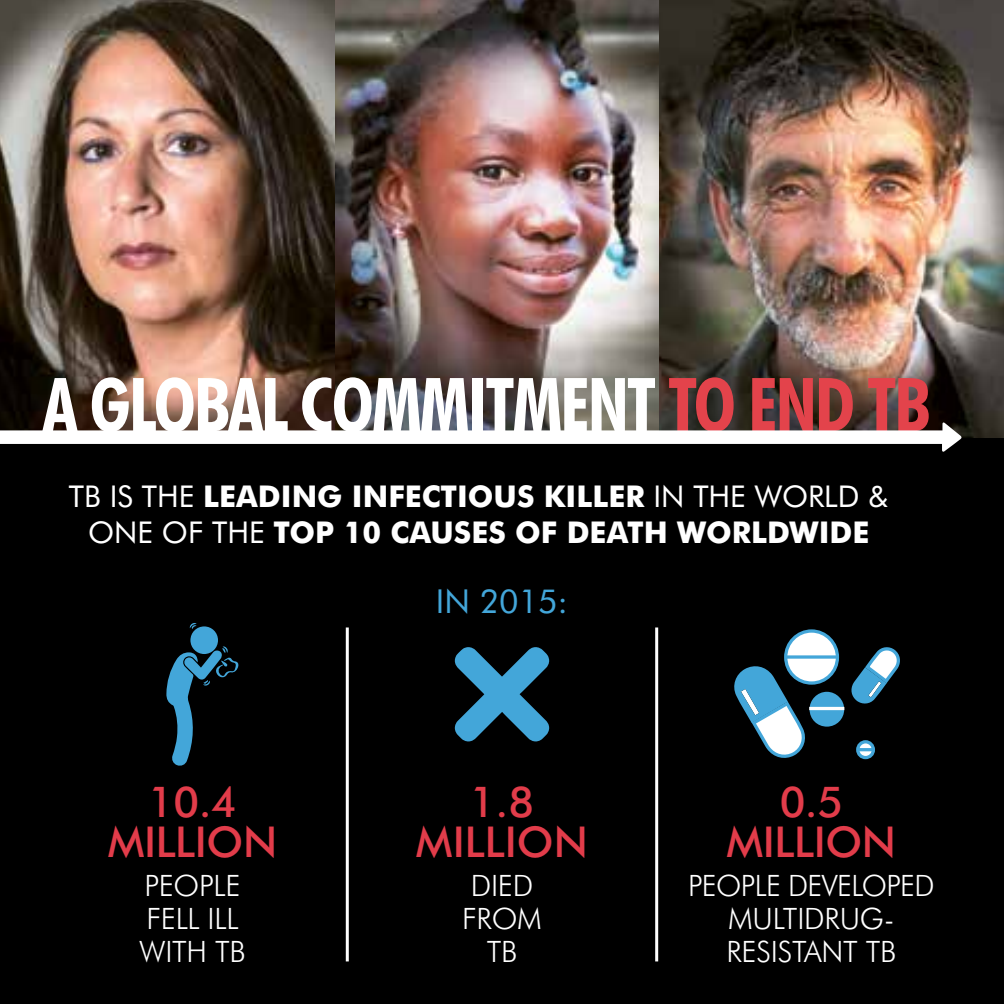
<style>
.page{position:relative;width:1004px;height:1004px;background:#fff}
.page>*{position:absolute;margin:0;border:0;box-sizing:border-box;transform-origin:0 0}
.t1{font:700 condensed 75px "Futura BT";letter-spacing:-.03em;color:#fff}
.t2{font:500 42.6px/39.3px "Futura BT";letter-spacing:-.01em;color:#e23c4a;text-align:center}
.t3{font:33px "Futura BT";color:#43a6d9}
.t4{font:700 30px/36px "Futura BT";color:#fff;text-align:center}
.t5{font:300 29.4px/32.7px "Futura BT";letter-spacing:-.01em;color:#fff;text-align:center}
.s1{color:#e3434b}
.s2{font-weight:400}
</style>
<div class="page">
<div style="left:0;top:0;width:1003px;height:1003px;background:#000"></div>
<img style="left:0;top:0;width:336px;height:422px">
<img style="left:336px;top:0;width:667px;height:437px">
<svg style="left:0;top:422px;width:961px;height:30px"></svg>
<svg style="left:455px;top:647px;width:94px;height:94px"></svg>
<div style="left:190px;top:626px;width:28px;height:28px;background:#43a6d9;border-radius:50%"></div>
<svg style="left:189px;top:623px;width:8px;height:6px"></svg>
<svg style="left:166px;top:646px;width:73px;height:120px"></svg>
<hr style="left:655px;top:627px;width:3px;height:334px;background:#fff">
<hr style="left:346px;top:627px;width:3px;height:334px;background:#fff">
<div style="left:785px;top:631px;width:52px;height:52px;background:#fff;border-radius:50%"></div>
<div style="left:784px;top:629px;width:55px;height:55px;border:3px solid #43a6d9;border-radius:50%"></div>
<hr style="left:785px;top:655px;width:52px;height:3px;background:#43a6d9">
<svg style="left:857px;top:741px;width:16px;height:16px"></svg>
<div style="left:856px;top:740px;width:19px;height:19px;border:3px solid #43a6d9;border-radius:50%"></div>
<hr style="left:857px;top:748px;width:16px;height:3px;background:#43a6d9">
<div style="left:809px;top:691px;width:35px;height:35px;background:#43a6d9;border-radius:50%"></div>
<svg style="left:810px;top:706px;width:34px;height:4px"></svg>
<svg style="left:851px;top:647px;width:49px;height:57px"></svg>
<svg style="left:734px;top:663px;width:76px;height:95px"></svg>
<h1 class="t1" style="left:43px;top:359px;width:889px">A GLOBAL COMMITMENT <span class="s1">TO END TB</span></h1>
<p class="t4" style="left:69px;top:478px;width:821px"><span class="s2">TB IS THE</span> LEADING INFECTIOUS KILLER <span class="s2">IN THE WORLD &amp;<br>ONE OF THE</span> TOP 10 CAUSES OF DEATH WORLDWIDE</p>
<h2 class="t2" style="left:108px;top:782px;width:171px">10.4<br>MILLION</h2>
<p class="t5" style="left:139px;top:869px;width:108px;text-align:left">PEOPLE<br>FELL ILL<br>WITH TB</p>
<p class="t3" style="left:436px;top:581px;width:134px">IN 2015:</p>
<h2 class="t2" style="left:416px;top:782px;width:173px">1.8<br>MILLION</h2>
<p class="t5" style="left:462px;top:869px;width:81px">DIED<br>FROM<br>TB</p>
<h2 class="t2" style="left:726px;top:782px;width:171px">0.5<br>MILLION</h2>
<p class="t5" style="left:688px;top:869px;width:248px">PEOPLE DEVELOPED<br>MULTIDRUG-<br>RESISTANT TB</p>
</div>
